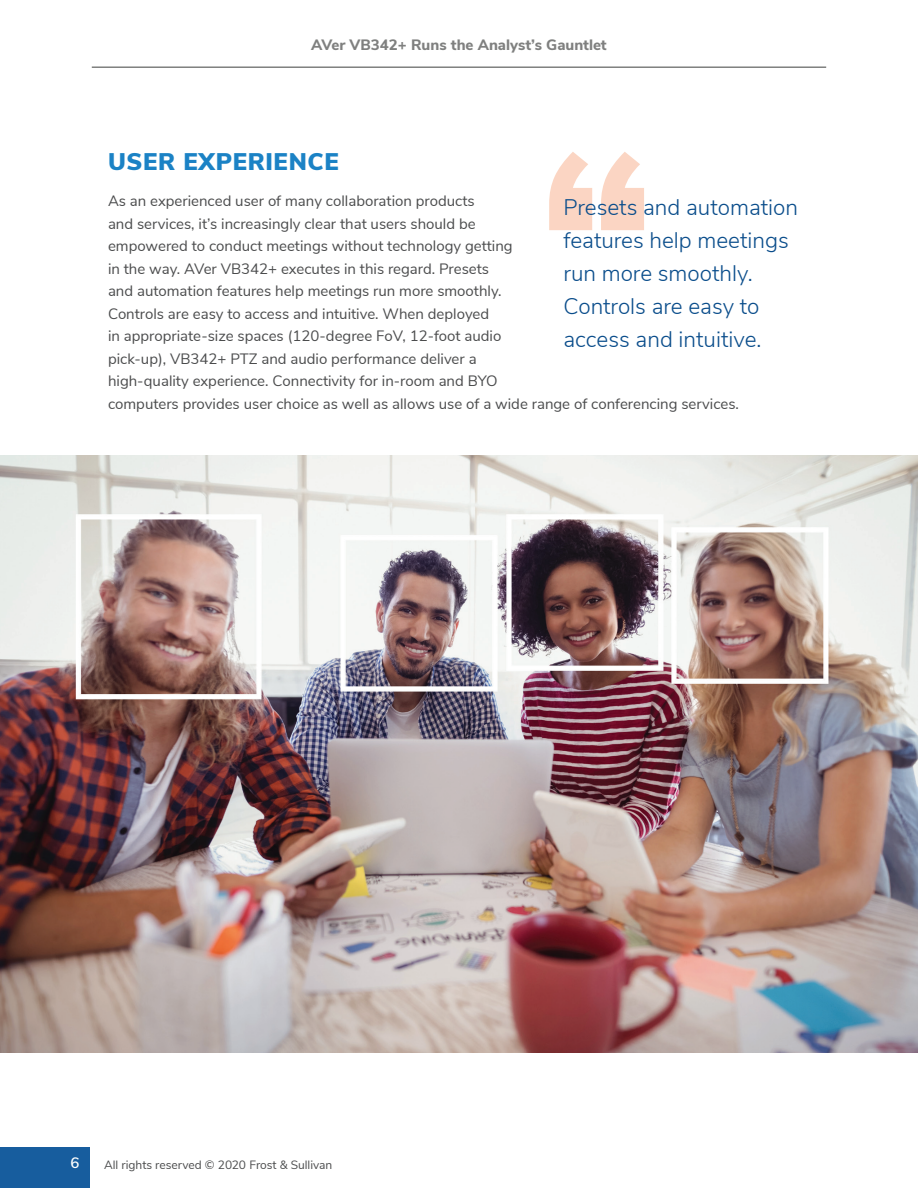
<style>
.page{position:relative;width:918px;height:1188px;background:#fff}
.page>*{position:absolute;margin:0;border:0;box-sizing:border-box;transform-origin:0 0}
.t1{font:900 24px "Nunito Sans";letter-spacing:.03em;color:#1b82c5}
.t2{font:300 22.5px/33px "Nunito Sans";color:#0a4d8b}
.t3{font:15px/22.5px "Nunito Sans";color:#4b4c4d}
.t4{font:800 15px "Nunito Sans";color:#7f807f}
.t5{font:600 15px "Nunito Sans";color:#fff}
.t6{font:12px "Nunito Sans";color:#4b4c4d}
</style>
<div class="page">
<div style="left:0;top:1147px;width:90px;height:41px;background:#175d9e"></div>
<hr style="left:92px;top:66px;width:734px;height:2px;background:#7f807f">
<img style="left:0;top:456px;width:918px;height:596px">
<p class="t4" style="left:311px;top:34px;width:297px">AVer VB342+ Runs the Analyst’s Gauntlet</p>
<h1 class="t1" style="left:108px;top:144px;width:232px">USER EXPERIENCE</h1>
<p class="t3" style="left:108px;top:189px;width:633px">As an experienced user of many collaboration products<br>and services, it’s increasingly clear that users should be<br>empowered to conduct meetings without technology getting<br>in the way. AVer VB342+ executes in this regard. Presets<br>and automation features help meetings run more smoothly.<br>Controls are easy to access and intuitive. When deployed<br>in appropriate-size spaces (120-degree FoV, 12-foot audio<br>pick-up), VB342+ PTZ and audio performance deliver a<br>high-quality experience. Connectivity for in-room and BYO<br>computers provides user choice as well as allows use of a wide range of conferencing services.</p>
<h2 class="t2" style="left:563px;top:189px;width:236px">Presets and automation features help meetings run more smoothly.<br>Controls are easy to access and intuitive.</h2>
<p class="t5" style="left:71px;top:1152px;width:10px">6</p>
<p class="t6" style="left:104px;top:1156px;width:230px">All rights reserved © 2020 Frost &amp; Sullivan</p>
</div>
